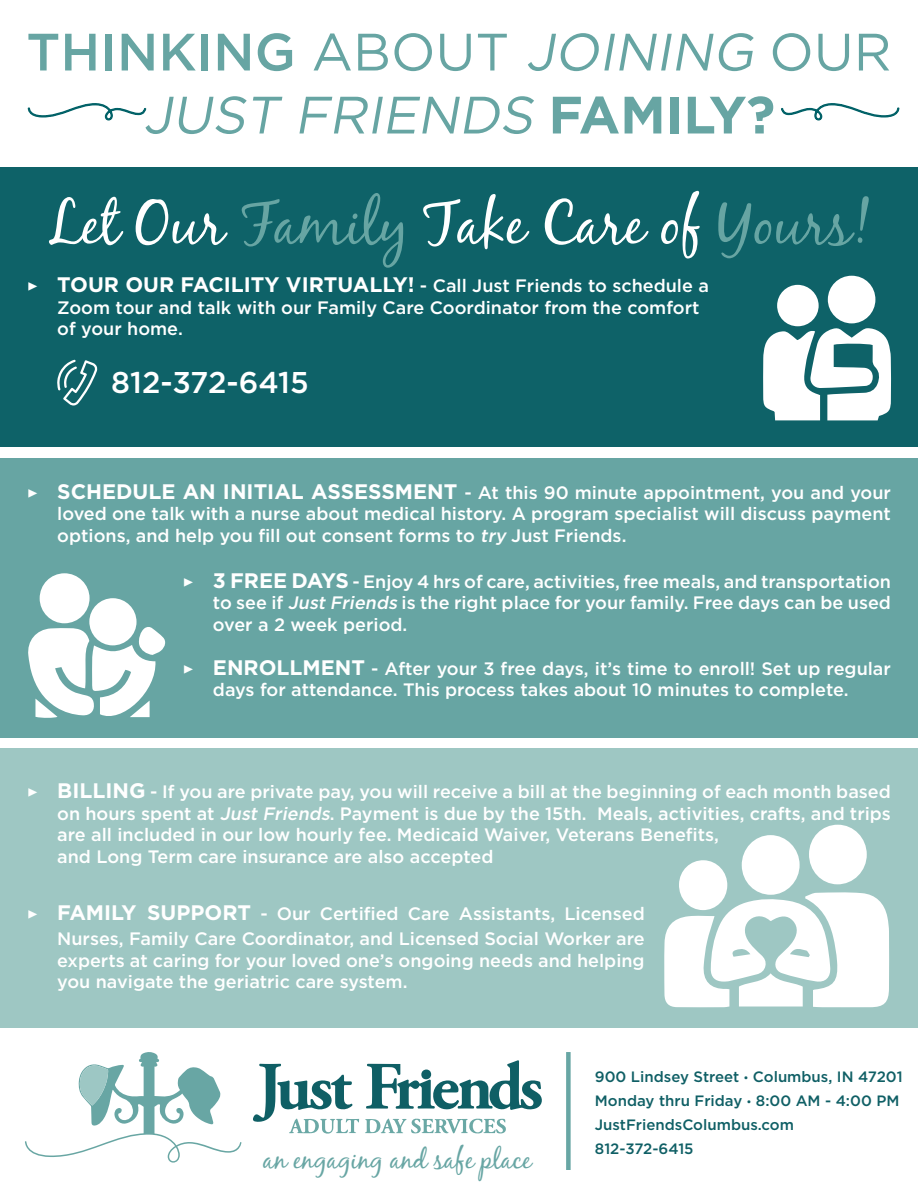
<style>
.page{position:relative;width:918px;height:1188px;background:#fff}
.page>*{position:absolute;margin:0;border:0;box-sizing:border-box;transform-origin:0 0}
.t1{font:60px "Black Jack";color:#fff}
.t2{font:500 52.5px "Gotham";color:#67a5a3}
.t3{font:italic 52.5px "Gotham";color:#67a5a3}
.t4{font:500 30px "Gotham";color:#fff}
.t5{font:27px "Black Jack";color:#68a6a4}
.t6{font:500 18px/21.6px "Gotham";color:#fff}
.t7{font:18px "Minion Pro";color:#fff}
.t8{font:500 15px "Gotham";color:#0f5f65}
.s1{font-weight:400}
.s2{font-weight:400;font-style:italic}
.s3{font-weight:700;font-style:normal}
.s4{color:#67a5a3}
.s5{font-weight:700;font-size:21px}
.s6{font-style:italic}
.s7{font-family:"Montserrat";font-weight:700}
</style>
<div class="page">
<div style="left:0;top:458px;width:918px;height:279px;background:#67a5a3"></div>
<div style="left:40px;top:573px;width:50px;height:51px;background:#fff;border-radius:50%"></div>
<div style="left:89px;top:598px;width:48px;height:48px;background:#fff;border-radius:50%"></div>
<svg style="left:28px;top:626px;width:138px;height:92px"></svg>
<div style="left:0;top:749px;width:918px;height:279px;background:#9ec7c3"></div>
<div style="left:809px;top:825px;width:58px;height:60px;background:#fff;border-radius:50%"></div>
<div style="left:741px;top:835px;width:59px;height:60px;background:#fff;border-radius:50%"></div>
<div style="left:679px;top:860px;width:49px;height:50px;background:#fff;border-radius:50%"></div>
<svg style="left:664px;top:892px;width:225px;height:115px"></svg>
<svg style="left:366px;top:1060px;width:176px;height:50px"></svg>
<div style="left:421px;top:1069px;width:10px;height:10px;background:#0f5f65;border-radius:50%"></div>
<svg style="left:365px;top:1118px;width:141px;height:16px"></svg>
<div style="left:566px;top:1052px;width:5px;height:118px;background:#68a6a4"></div>
<div style="left:0;top:168px;width:918px;height:279px;background:#0e6268"></div>
<svg style="left:763px;top:328px;width:128px;height:92px"></svg>
<div style="left:828px;top:276px;width:47px;height:47px;background:#fff;border-radius:50%"></div>
<div style="left:777px;top:285px;width:42px;height:41px;background:#fff;border-radius:50%"></div>
<svg style="left:57px;top:360px;width:40px;height:46px"></svg>
<svg style="left:78px;top:1052px;width:281px;height:82px"></svg>
<p class="t2" style="left:26px;top:18px;width:867px">THINKING <span class="s1">ABOUT</span> <span class="s2">JOINING</span> <span class="s1">OUR</span></p>
<p class="t3" style="left:143px;top:81px;width:634px">JUST FRIENDS <span class="s3">FA M I LY?</span></p>
<p class="t7" style="left:27px;top:274px;width:12px">▶</p>
<p class="t1" style="left:47px;top:187px;width:825px">Let Our <span class="s4">Family</span> Take Care of <span class="s4">Yours!</span></p>
<p class="t6" style="left:57px;top:275px;width:653px"><span class="s5">TOUR OUR FACILITY VIRTUALLY!</span> - Call Just Friends to schedule a</p>
<p class="t6" style="left:57px;top:296px;width:644px">Zoom tour and talk with our Family Care Coordinator from the comfort</p>
<p class="t6" style="left:57px;top:318px;width:127px">of your home.</p>
<p class="t4" style="left:111px;top:363px;width:199px">812-372-6415</p>
<p class="t7" style="left:27px;top:480px;width:12px">▶</p>
<p class="t6" style="left:57px;top:481px;width:835px;text-align:justify"><span class="s5">SCHEDULE AN INITIAL ASSESSMENT</span> - At this 90 minute appointment, you and your loved one talk with a nurse about medical history. A program specialist will discuss payment options, and help you fill out consent forms to <span class="s6">try</span> Just Friends.</p>
<p class="t7" style="left:183px;top:569px;width:12px">▶</p>
<p class="t7" style="left:183px;top:656px;width:12px">▶</p>
<p class="t6" style="left:213px;top:570px;width:680px;text-align:justify"><span class="s5">3 FREE DAYS</span> - Enjoy 4 hrs of care, activities, free meals, and transportation to see if <span class="s6">JustFriends</span> is the right place for your family. Free days can be used over a 2 week period.</p>
<p class="t6" style="left:213px;top:657px;width:680px"><span class="s5">ENROLLMENT</span> - After your 3 free days, it’s time to enroll! Set up regular days for attendance. This process takes about 10 minutes to complete.</p>
<p class="t7" style="left:27px;top:780px;width:12px">▶</p>
<p class="t7" style="left:27px;top:902px;width:12px">▶</p>
<p class="t6" style="left:57px;top:781px;width:835px;text-align:justify"><span class="s5">BILLING</span> - If you are private pay, you will receive a bill at the beginning of each month based on hours spent at <span class="s6">JustFriends</span>. Payment is due by the 15th. Meals, activities, crafts, and trips are all included in our low hourly fee. Medicaid Waiver, Veterans Benefits,</p>
<p class="t6" style="left:57px;top:845px;width:438px">and Long Term care insurance are also accepted</p>
<p class="t6" style="left:57px;top:901px;width:589px;line-height:25.2px"><span class="s5">FAMILY SUPPORT</span> - Our Certified Care Assistants, Licensed<br>Nurses, Family Care Coordinator, and Licensed Social Worker are</p>
<p class="t6" style="left:57px;top:949px;width:589px">experts at caring for your loved one’s ongoing needs and helping you navigate the geriatric care system.</p>
<p class="t5" style="left:263px;top:1142px;width:270px">an engaging and safe place</p>
<p class="t8" style="left:595px;top:1067px;width:309px">900 Lindsey Street <span class="s7">·</span> Columbus, IN 47201</p>
<p class="t8" style="left:595px;top:1091px;width:306px">Monday thru Friday <span class="s7">·</span> 8:00 AM - 4:00 PM</p>
<p class="t8" style="left:595px;top:1115px;width:201px">JustFriendsColumbus.com</p>
<p class="t8" style="left:595px;top:1139px;width:100px">812-372-6415</p>
</div>
